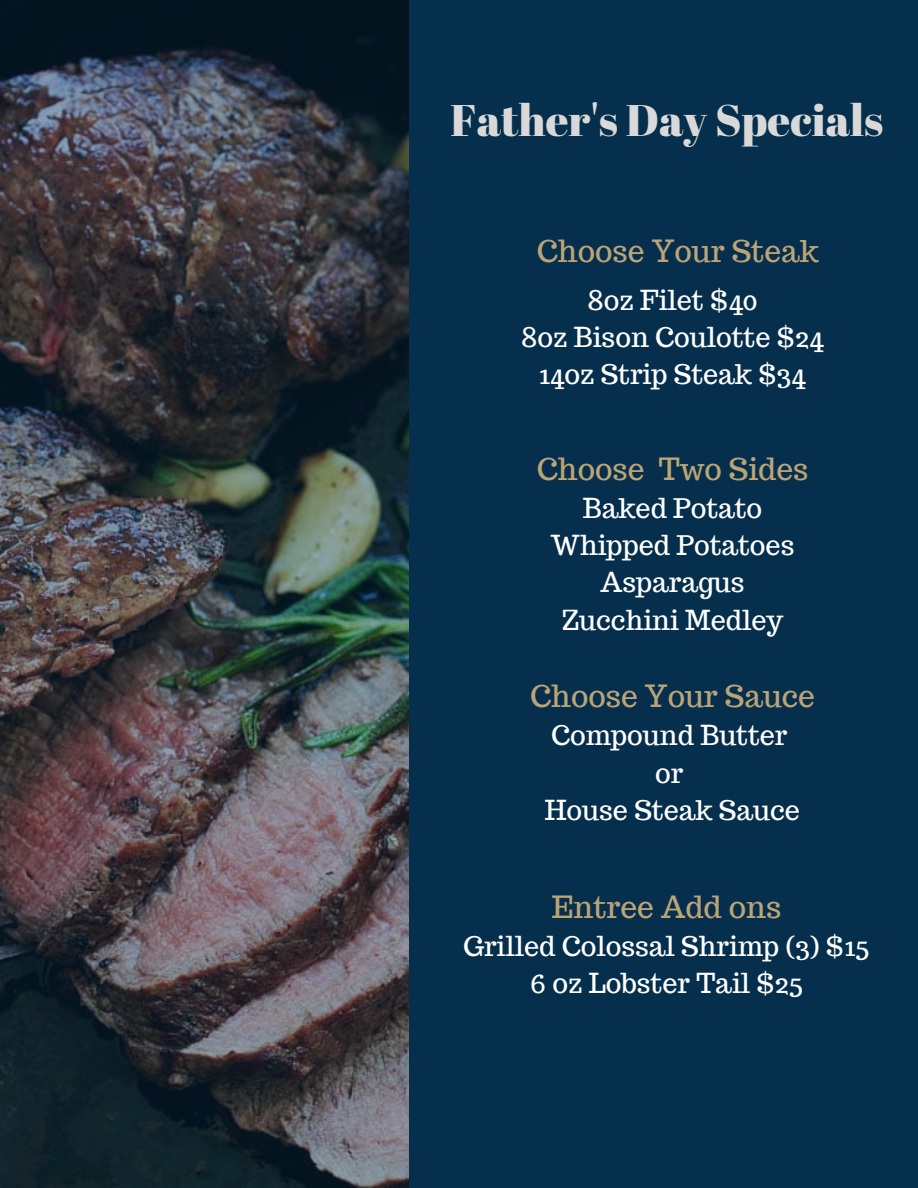
<style>
.page{position:relative;width:918px;height:1188px;background:#052f4c}
.page>*{position:absolute;margin:0;border:0;box-sizing:border-box;transform-origin:0 0}
.t1{font:44.25px "Abril Fatface";color:#d9d9d9}
.t2{font:30px "Trocchi";color:#bca477}
.t3{font:27px "Trocchi";color:#fff}
.s1{color:#fffbf9}
</style>
<div class="page">
<img style="left:0;top:0;width:408px;height:1188px">
<p class="t1" style="left:451px;top:89px;width:434px">Father's Day Specials</p>
<p class="t2" style="left:537px;top:232px;width:283px">Choose Your Steak</p>
<p class="t3" style="left:588px;top:282px;width:172px">8oz Filet <span class="s1">$40</span></p>
<p class="t3" style="left:521px;top:319px;width:304px">8oz Bison Coulotte $24</p>
<p class="t3" style="left:539px;top:356px;width:268px">14oz Strip Steak $34</p>
<p class="t2" style="left:537px;top:449px;width:273px">Choose Two Sides</p>
<p class="t3" style="left:583px;top:491px;width:181px">Baked Potato</p>
<p class="t3" style="left:551px;top:528px;width:245px">Whipped Potatoes</p>
<p class="t3" style="left:601px;top:565px;width:145px">Asparagus</p>
<p class="t3" style="left:561px;top:602px;width:224px">Zucchini Medley</p>
<p class="t2" style="left:530px;top:677px;width:287px">Choose Your Sauce</p>
<p class="t3" style="left:551px;top:718px;width:238px">Compound Butter</p>
<p class="t3" style="left:655px;top:755px;width:30px">or</p>
<p class="t3" style="left:545px;top:792px;width:257px">House Steak Sauce</p>
<p class="t2" style="left:552px;top:887px;width:231px">Entree Add ons</p>
<p class="t3" style="left:463px;top:929px;width:408px">Grilled Colossal Shrimp (3) $15</p>
<p class="t3" style="left:530px;top:966px;width:275px">6 oz Lobster Tail $25</p>
</div>
